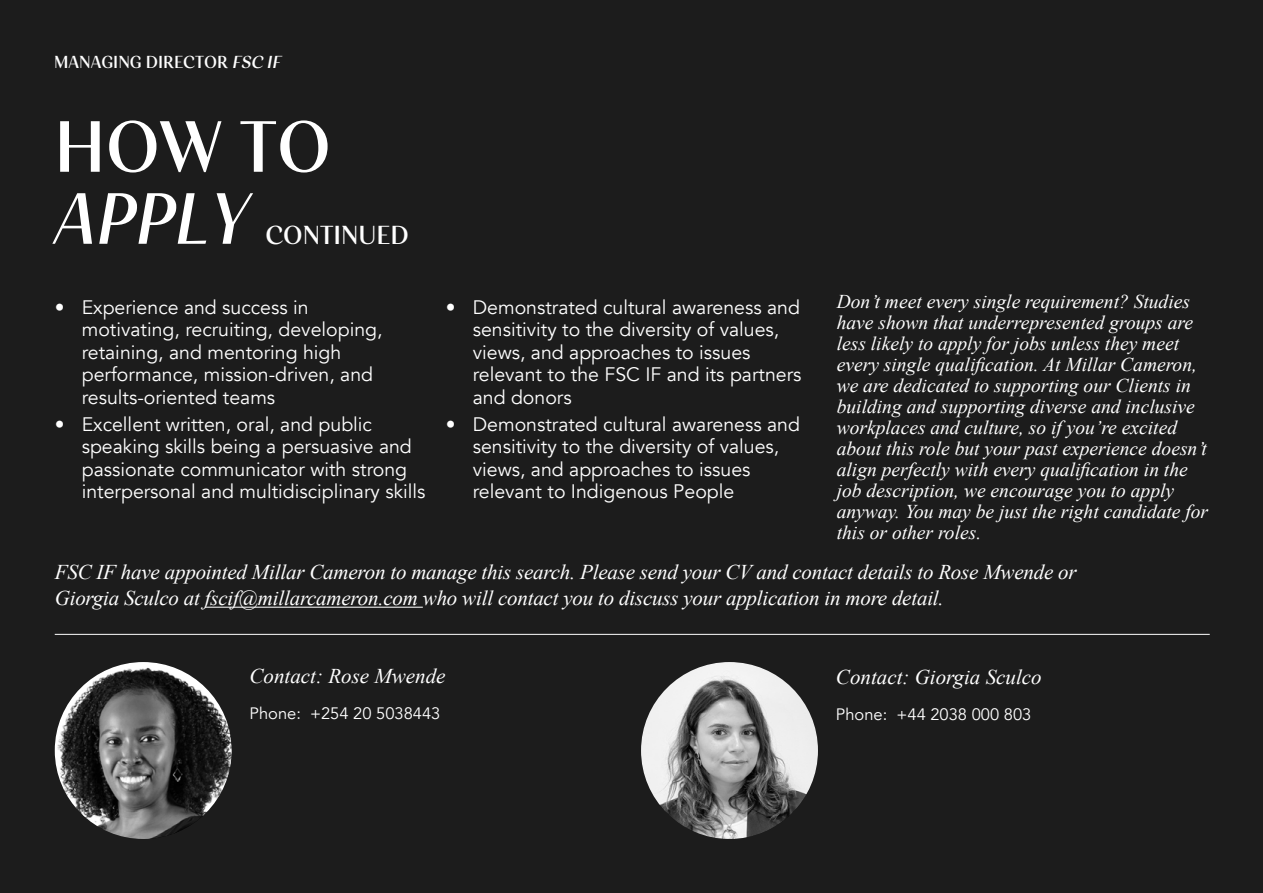
<style>
.page{position:relative;width:1263px;height:893px;background:#1c1c1c}
.page>*{position:absolute;margin:0;border:0;box-sizing:border-box;transform-origin:0 0}
.t1{font:75px "Senlot Nor Dem";color:#fff}
.t2{font:75px "Senlot Nor Dem It";color:#fff}
.t3{font:27px "Senlot Nor Dem";color:#fff}
.t4{font:italic 21px/25.5px "Times New Roman";letter-spacing:-.01em;color:#fff}
.t5{font:19.5px/22.5px "Avenir";color:#fff}
.t6{font:italic 19.5px/21px "Times New Roman";color:#fff}
.t7{font:18px "Senlot Nor Dem";color:#fff}
.t8{font:16.5px "Avenir";color:#fff}
.s1{font-style:italic}
</style>
<div class="page">
<hr style="left:55px;top:634px;width:1155px;height:1px;background:#fff">
<hr style="left:205px;top:607px;width:218px;height:1px;background:#fff">
<img style="left:641px;top:662px;width:177px;height:177px;border-radius:88px">
<img style="left:55px;top:662px;width:177px;height:177px;border-radius:88px">
<p class="t7" style="left:54px;top:52px;width:232px">MANAGING DIRECTOR <span class="s1">FSC IF</span></p>
<h1 class="t1" style="left:54px;top:103px;width:278px">HOW TO</h1>
<h1 class="t2" style="left:54px;top:175px;width:196px">APPLY</h1>
<h2 class="t3" style="left:265px;top:219px;width:145px">CONTINUED</h2>
<p class="t6" style="left:837px;top:290px;width:373px">Don’t meet every single requirement? Studies have shown that underrepresented groups are less likely to apply for jobs unless they meet every single qualification. At Millar Cameron, we are dedicated to supporting our Clients in building and supporting diverse and inclusive workplaces and culture, so if you’re excited about this role but your past experience doesn’t align perfectly with every qualification in the job description, we encourage you to apply anyway. You may be just the right candidate for this or other roles.</p>
<p class="t4" style="left:55px;top:559px;width:1023px">FSC IF have appointed Millar Cameron to manage this search. Please send your CV and contact details to Rose Mwende or<br>Giorgia Sculco at fscif@millarcameron.com who will contact you to discuss your application in more detail.</p>
<p class="t5" style="left:82px;top:296px;width:302px;text-indent:-27px">• Experience and success in motivating, recruiting, developing, retaining, and mentoring high performance, mission-driven, and results-oriented teams</p>
<p class="t5" style="left:82px;top:413px;width:345px;text-indent:-27px">• Excellent written, oral, and public speaking skills being a persuasive and passionate communicator with strong interpersonal and multidisciplinary skills</p>
<p class="t5" style="left:473px;top:296px;width:330px;text-indent:-27px">• Demonstrated cultural awareness and sensitivity to the diversity of values, views, and approaches to issues relevant to the FSC IF and its partners and donors</p>
<p class="t5" style="left:473px;top:413px;width:329px;text-indent:-27px">• Demonstrated cultural awareness and sensitivity to the diversity of values, views, and approaches to issues relevant to Indigenous People</p>
<p class="t4" style="left:250px;top:662px;width:197px">Contact: Rose Mwende</p>
<p class="t8" style="left:250px;top:703px;width:192px">Phone: +254 20 5038443</p>
<p class="t4" style="left:836px;top:664px;width:207px">Contact: Giorgia Sculco</p>
<p class="t8" style="left:836px;top:705px;width:197px">Phone: +44 2038 000 803</p>
</div>
